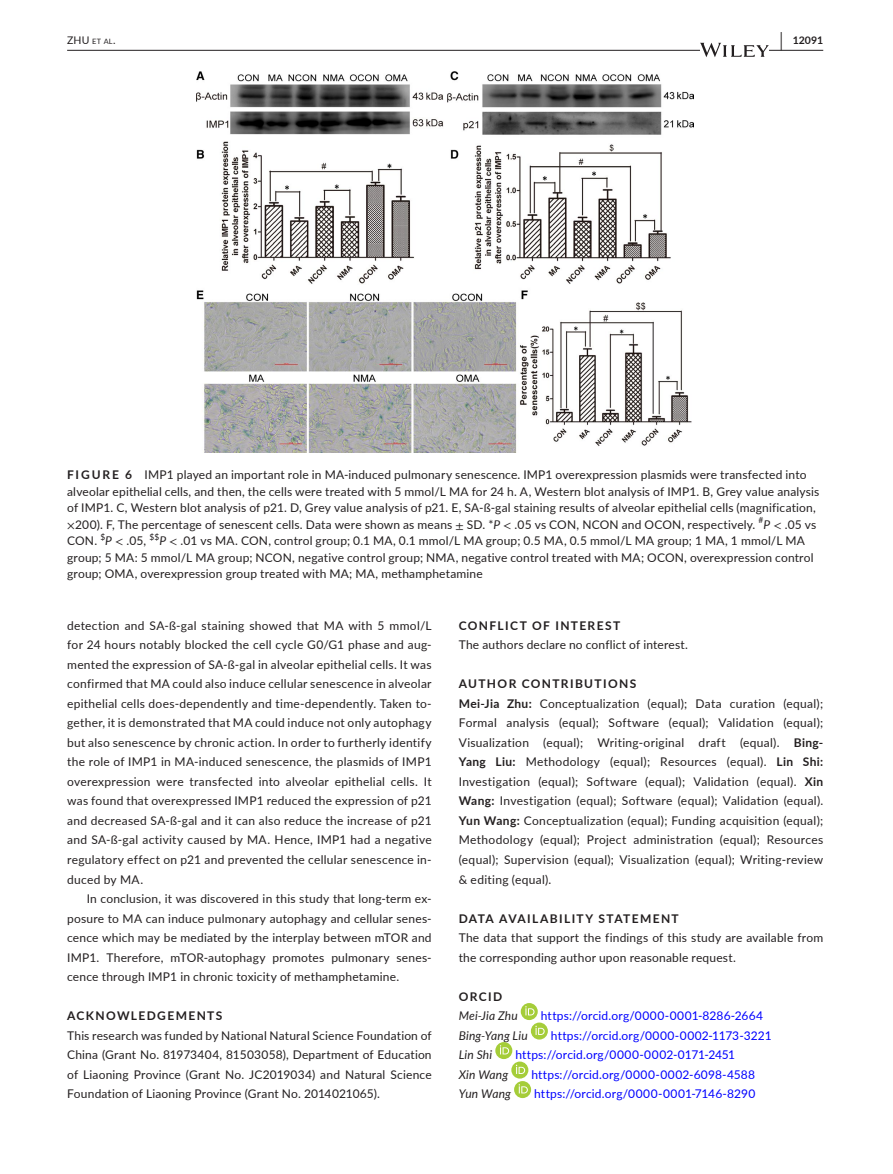
<style>
.page{position:relative;width:893px;height:1174px;background:#fff}
.page>*{position:absolute;margin:0;border:0;box-sizing:border-box;transform-origin:0 0}
.t1{font:700 19.5px "Lato";color:#231f20;scale:.48 1}
.t2{font:12px/19.5px "Lato";letter-spacing:.015em;color:#231f20}
.t3{font:12px "Lato";letter-spacing:.015em;color:#00f}
.t4{font:700 12px "Lato";letter-spacing:.115em;color:#231f20}
.t5{font:italic 12px "Lato";letter-spacing:.015em;color:#231f20}
.t6{font:10.5px "Lato";color:#231f20}
.t7{font:700 10.5px "Lato";color:#231f20}
.t8{font:8.4px "Lato";color:#231f20}
.s1{font-size:7.35px}
.s2{font-weight:700}
.s3{font-family:"STIX"}
.s4{font-style:italic}
</style>
<div class="page">
<hr style="left:67px;top:50px;width:756px;height:1px;background:#231f20">
<svg style="left:700px;top:43px;width:69px;height:14px"></svg>
<svg style="left:521px;top:1003px;width:17px;height:17px"></svg>
<svg style="left:525px;top:1006px;width:9px;height:9px"></svg>
<div style="left:531px;top:1022px;width:17px;height:17px;background:#a5cd39;border-radius:50%"></div>
<svg style="left:535px;top:1025px;width:10px;height:10px"></svg>
<svg style="left:495px;top:1042px;width:17px;height:17px"></svg>
<svg style="left:500px;top:1045px;width:9px;height:9px"></svg>
<div style="left:511px;top:1061px;width:17px;height:17px;background:#a5cd39;border-radius:50%"></div>
<svg style="left:516px;top:1064px;width:9px;height:10px"></svg>
<svg style="left:514px;top:1081px;width:17px;height:17px"></svg>
<svg style="left:519px;top:1084px;width:9px;height:9px"></svg>
<img style="left:196px;top:72px;width:498px;height:380px">
<h1 class="t1" style="left:780px;top:25px;width:7px">|</h1>
<p class="t6" style="left:67px;top:33px;width:50px">ZHU <span class="s1">et al</span>.</p>
<p class="t7" style="left:793px;top:33px;width:32px">12091</p>
<p class="t2" style="left:67px;top:466px;width:754px;line-height:16.5px"><span class="s2">FIGURE 6</span> IMP1 played an important role in MA-induced pulmonary senescence. IMP1 overexpression plasmids were transfected into alveolar epithelial cells, and then, the cells were treated with 5 mmol/L MA for 24 h. A, Western blot analysis of IMP1. B, Grey value analysis of IMP1. C, Western blot analysis of p21. D, Grey value analysis of p21. E, SA-ß-gal staining results of alveolar epithelial cells (magnification, <span class="s3">×</span>200). F, The percentage of senescent cells. Data were shown as means <span class="s3">±</span> SD. *<span class="s4">P</span> <span class="s3">&lt;</span> .05 vs CON, NCON and OCON, respectively.</p>
<p class="t8" style="left:758px;top:514px;width:6px">#</p>
<p class="t2" style="left:764px;top:514px;width:54px"><span class="s4">P</span> <span class="s3">&lt;</span> .05 vs</p>
<p class="t2" style="left:67px;top:530px;width:32px">CON.</p>
<p class="t8" style="left:100px;top:530px;width:6px">$</p>
<p class="t2" style="left:105px;top:530px;width:43px"><span class="s4">P</span> <span class="s3">&lt;</span> .05,</p>
<p class="t8" style="left:149px;top:530px;width:11px">$$</p>
<p class="t2" style="left:67px;top:532px;width:748px;line-height:16.5px;text-indent:92px"><span class="s4">P</span> <span class="s3">&lt;</span> .01 vs MA. CON, control group; 0.1 MA, 0.1 mmol/L MA group; 0.5 MA, 0.5 mmol/L MA group; 1 MA, 1 mmol/L MA group; 5 MA: 5 mmol/L MA group; NCON, negative control group; NMA, negative control treated with MA; OCON, overexpression control group; OMA, overexpression group treated with MA; MA, methamphetamine</p>
<p class="t2" style="left:67px;top:615px;width:366px;text-align:justify">detection and SA-ß-gal staining showed that MA with 5 mmol/L for 24 hours notably blocked the cell cycle G0/G1 phase and aug&shy;mented the expression of SA-ß-gal in alveolar epithelial cells. It was confirmed that MA could also induce cellular senescence in alveolar epithelial cells does-dependently and time-dependently. Taken to&shy;gether, it is demonstrated that MA could induce not only autophagy but also senescence by chronic action. In order to furtherly identify the role of IMP1 in MA-induced senescence, the plasmids of IMP1 overexpression were transfected into alveolar epithelial cells. It was found that overexpressed IMP1 reduced the expression of p21 and decreased SA-ß-gal and it can also reduce the increase of p21 and SA-ß-gal activity caused by MA. Hence, IMP1 had a negative regulatory effect on p21 and prevented the cellular senescence in&shy;duced by MA.</p>
<p class="t2" style="left:67px;top:888px;width:366px;text-align:justify;text-indent:20px">In conclusion, it was discovered in this study that long-term ex&shy;posure to MA can induce pulmonary autophagy and cellular senes&shy;cence which may be mediated by the interplay between mTOR and IMP1. Therefore, mTOR-autophagy promotes pulmonary senes&shy;cence through IMP1 in chronic toxicity of methamphetamine.</p>
<p class="t4" style="left:67px;top:1006px;width:157px">ACKNOWLEDGEMENTS</p>
<p class="t2" style="left:67px;top:1025px;width:366px;text-align:justify">This research was funded by National Natural Science Foundation of China (Grant No. 81973404, 81503058), Department of Education of Liaoning Province (Grant No. JC2019034) and Natural Science Foundation of Liaoning Province (Grant No. 2014021065).</p>
<p class="t4" style="left:459px;top:616px;width:163px">CONFLICT OF INTEREST</p>
<p class="t2" style="left:459px;top:635px;width:231px">The authors declare no conflict of interest.</p>
<p class="t2" style="left:459px;top:674px;width:366px"><span class="s2">AUTHOR CONTRIBUTIONS<br>Mei-Jia Zhu:</span> Conceptualization (equal); Data curation (equal); Formal analysis (equal); Software (equal); Validation (equal); Visualization (equal); Writing-original draft (equal). <span class="s2">Bing-Yang Liu:</span> Methodology (equal); Resources (equal). <span class="s2">Lin Shi:<br></span>Investigation (equal); Software (equal); Validation (equal). <span class="s2">Xin Wang:</span> Investigation (equal); Software (equal); Validation (equal).<br><span class="s2">Yun Wang:</span> Conceptualization (equal); Funding acquisition (equal); Methodology (equal); Project administration (equal); Resources (equal); Supervision (equal); Visualization (equal); Writing-review &amp; editing (equal).</p>
<p class="t4" style="left:459px;top:909px;width:221px">DATA AVAILABILITY STATEMENT</p>
<p class="t2" style="left:459px;top:927px;width:366px">The data that support the findings of this study are available from the corresponding author upon reasonable request.</p>
<p class="t4" style="left:459px;top:987px;width:45px">ORCID</p>
<p class="t5" style="left:459px;top:1007px;width:60px">Mei-Jia Zhu</p>
<p class="t3" style="left:541px;top:1007px;width:224px">https://orcid.org/0000-0001-8286-2664</p>
<p class="t5" style="left:459px;top:1026px;width:71px">Bing-Yang Liu</p>
<p class="t3" style="left:551px;top:1026px;width:222px">https://orcid.org/0000-0002-1173-3221</p>
<p class="t5" style="left:459px;top:1046px;width:35px">Lin Shi</p>
<p class="t3" style="left:515px;top:1046px;width:221px">https://orcid.org/0000-0002-0171-2451</p>
<p class="t5" style="left:459px;top:1065px;width:51px">Xin Wang</p>
<p class="t3" style="left:531px;top:1065px;width:225px">https://orcid.org/0000-0002-6098-4588</p>
<p class="t5" style="left:459px;top:1085px;width:54px">Yun Wang</p>
<p class="t3" style="left:534px;top:1085px;width:223px">https://orcid.org/0000-0001-7146-8290</p>
</div>
